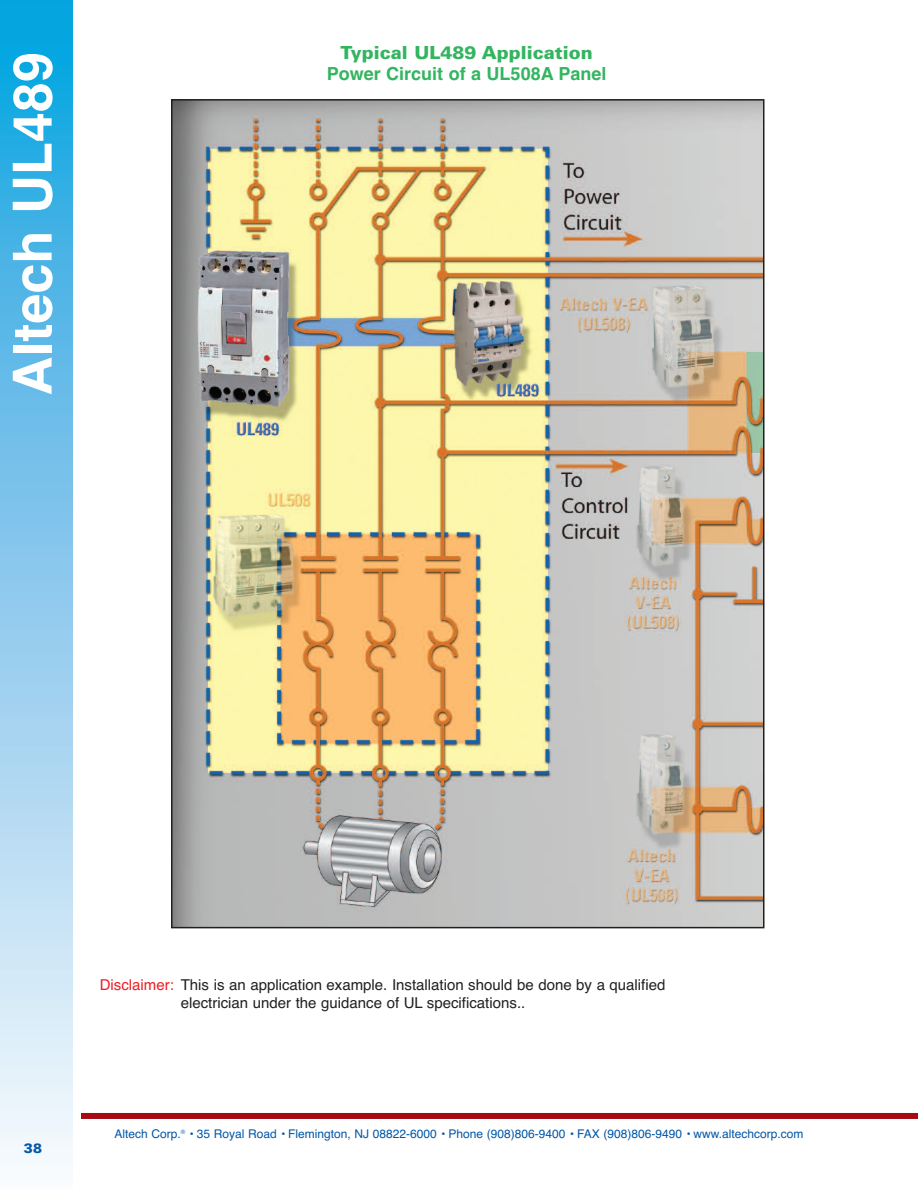
<style>
.page{position:relative;width:918px;height:1188px;background:#fff}
.page>*{position:absolute;margin:0;border:0;box-sizing:border-box;transform-origin:0 0}
.t1{font:700 54px "Helvetica";color:#fff}
.t2{font:700 18px "Helvetica";color:#33b560}
.t3{font:900 18px "Univers";color:#33b560}
.t4{font:15px/18px "Helvetica";color:#231f20}
.t5{font:900 13.5px "Univers";color:#0157a8}
.t6{font:12px "Helvetica";color:#0157a8}
.s1{color:#ee1e24}
</style>
<div class="page">
<svg style="left:0;top:0;width:72px;height:1161px;background:#85caed"></svg>
<div style="left:81px;top:1113px;width:837px;height:6px;background:#a70a12"></div>
<img style="left:174px;top:102px;width:588px;height:823px">
<h1 class="t1" style="left:1px;top:396px;width:345px;rotate:-90deg">Altech UL489</h1>
<p class="t3" style="left:341px;top:46px;width:254px">Typical UL489 Application</p>
<p class="t2" style="left:327px;top:63px;width:281px">Power Circuit of a UL508A Panel</p>
<p class="t5" style="left:24px;top:1144px;width:20px">38</p>
<p class="t4" style="left:181px;top:976px;width:486px;text-indent:-81px"><span class="s1">Disclaimer:</span> This is an application example. Installation should be done by a qualified electrician under the guidance of UL specifications..</p>
<p class="t6" style="left:114px;top:1127px;width:691px">Altech Corp.<sup>®</sup> • 35 Royal Road • Flemington, NJ 08822-6000 • Phone (908)806-9400 • FAX (908)806-9490 • www.altechcorp.com</p>
</div>
